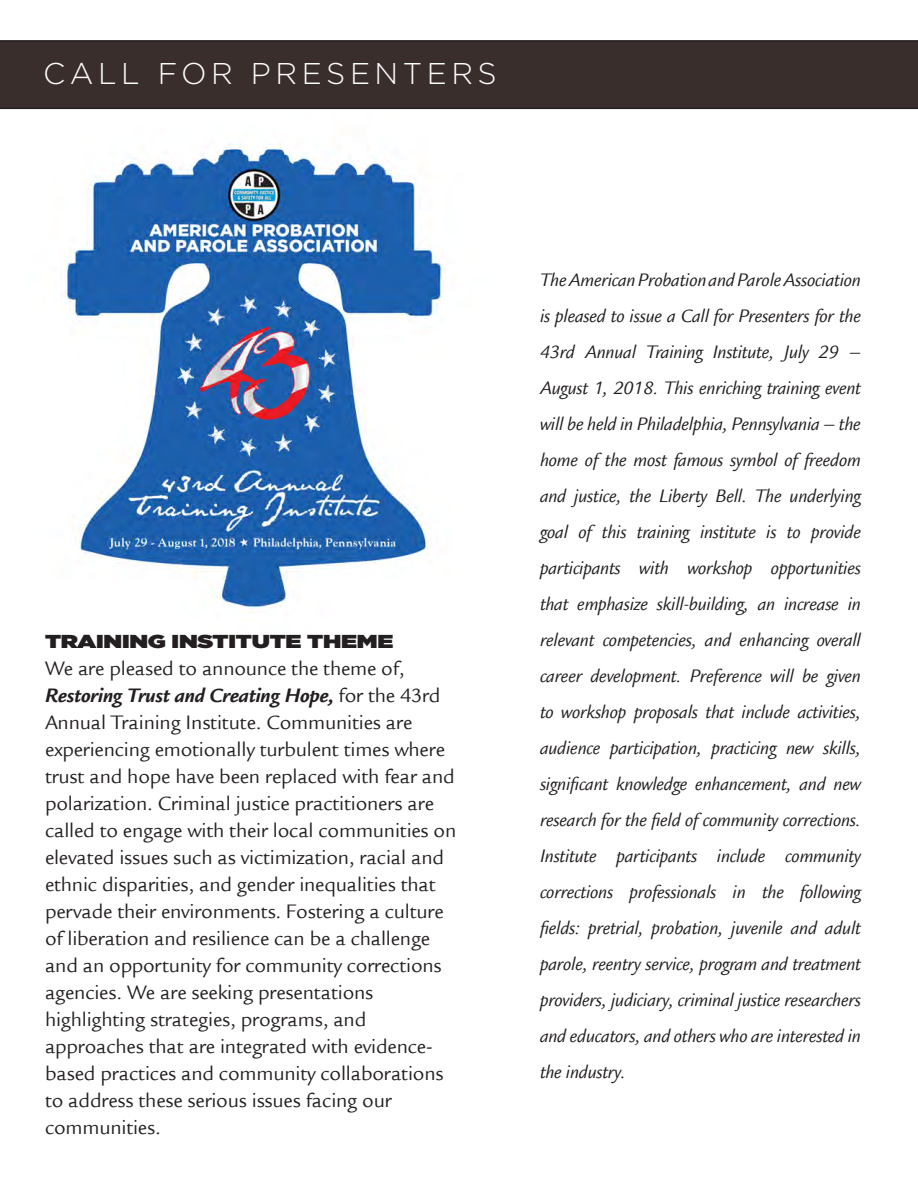
<style>
.page{position:relative;width:918px;height:1188px;background:#fff}
.page>*{position:absolute;margin:0;border:0;box-sizing:border-box;transform-origin:0 0}
.t1{font:300 30px "Gotham";letter-spacing:.15em;color:#fff}
.t2{font:21px/27px "Legacy Sans Std";letter-spacing:-.01em;color:#231f20}
.Pa0{font:italic 19.5px/36px "Legacy Sans Std";letter-spacing:-.01em;color:#221e1f;text-align:justify}
.t3{font:900 18.75px "Gotham";letter-spacing:-.01em;color:#231f20;scale:1.28 1}
.s1{font-weight:700;font-style:italic}
</style>
<div class="page">
<img style="left:0;top:109px;width:918px;height:499px">
<div style="left:0;top:40px;width:918px;height:69px;background:#392e2c"></div>
<p class="t1" style="left:43px;top:54px;width:455px">CALL FOR PRESENTERS</p>
<p class="t3" style="left:45px;top:628px;width:274px">TRAINING INSTITUTE THEME</p>
<p class="t2" style="left:45px;top:655px;width:413px">We are pleased to announce the theme of, <span class="s1">Restoring Trust and Creating Hope,</span> for the 43rd Annual Training Institute. Communities are experiencing emotionally turbulent times where trust and hope have been replaced with fear and polarization. Criminal justice practitioners are called to engage with their local communities on elevated issues such as victimization, racial and ethnic disparities, and gender inequalities that pervade their environments. Fostering a culture of liberation and resilience can be a challenge and an opportunity for community corrections agencies. We are seeking presentations highlighting strategies, programs, and approaches that are integrated with evidence&shy;based practices and community collaborations to address these serious issues facing our communities.</p>
<p class="Pa0" style="left:540px;top:262px;width:322px">The American Probation and Parole Association is pleased to issue a Call for Presenters for the 43rd Annual Training Institute, July 29 – August 1, 2018. This enriching training event will be held in Philadelphia, Pennsylvania – the home of the most famous symbol of freedom and justice, the Liberty Bell. The underlying goal of this training institute is to provide participants with workshop opportunities that emphasize skill-building, an increase in relevant competencies, and enhancing overall career development. Preference will be given to workshop proposals that include activities, audience participation, practicing new skills, significant knowledge enhancement, and new research for the field of community corrections.<br>Institute participants include community corrections professionals in the following fields: pretrial, probation, juvenile and adult parole, reentry service, program and treatment providers, judiciary, criminal justice researchers and educators, and others who are interested in the industry.</p>
</div>
